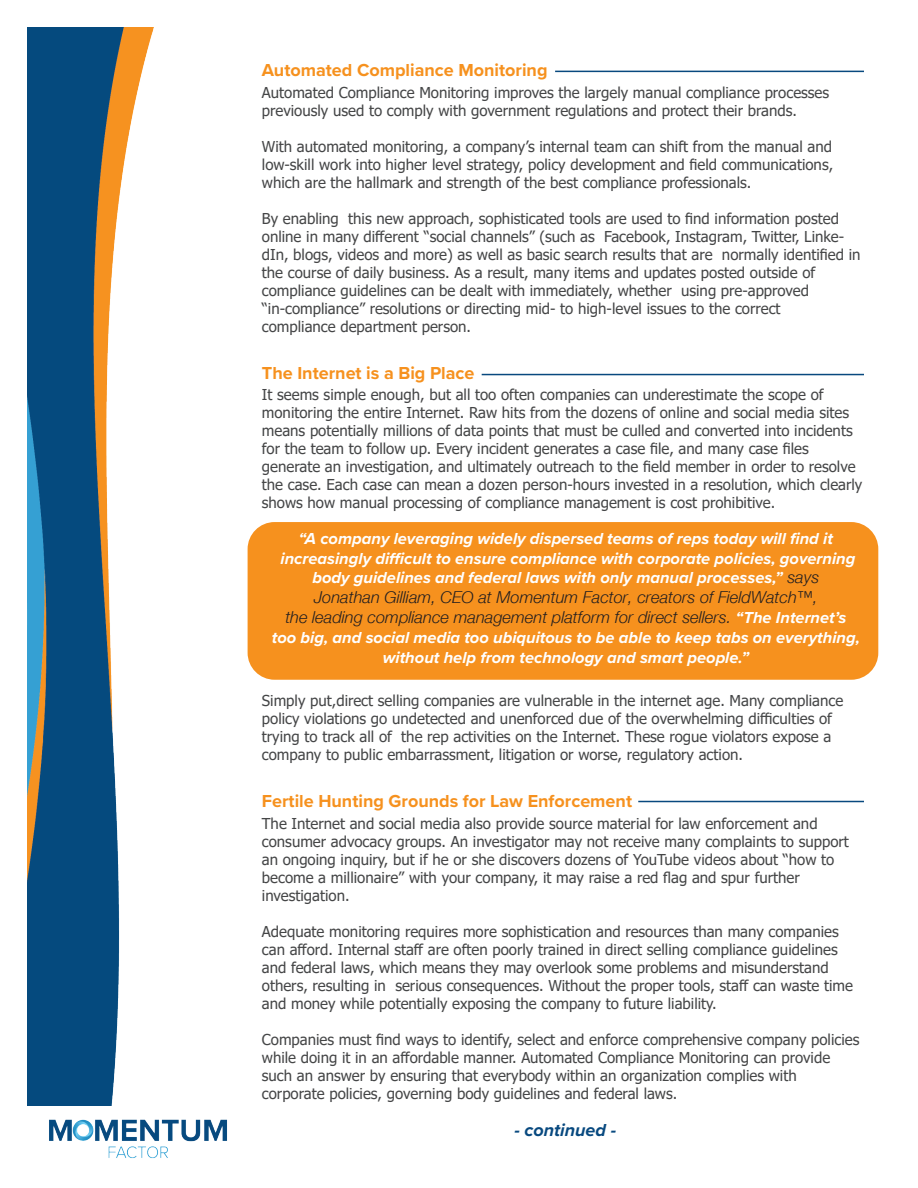
<style>
.page{position:relative;width:918px;height:1188px;background:#fff}
.page>*{position:absolute;margin:0;border:0;box-sizing:border-box;transform-origin:0 0}
.t1{font:700 18px "Proxima Nova";color:#f6911e}
.t2{font:italic 700 18px "Proxima Nova";color:#08497f}
.t3{font:italic 700 16.5px/19.8px "Proxima Nova";color:#fff;text-align:center}
.t4{font:italic 16.5px/19.8px "Helvetica Neue";color:#231f20;text-align:center}
.t5{font:15px/18px "Tahoma";color:#454647}
.s1{font-family:"Helvetica Neue";font-weight:400;color:#231f20}
.s2{font-family:"Proxima Nova";font-weight:700;color:#fff}
</style>
<div class="page">
<img style="left:27px;top:27px;width:126px;height:1079px">
<img style="left:49px;top:1119px;width:178px;height:39px">
<div style="left:248px;top:522px;width:630px;height:158px;background:#f6911e;border-radius:27px"></div>
<hr style="left:555px;top:71px;width:309px;height:1px;background:#08497f">
<hr style="left:482px;top:374px;width:382px;height:1px;background:#08497f">
<hr style="left:638px;top:801px;width:226px;height:1px;background:#08497f">
<p class="t1" style="left:262px;top:57px;width:287px">Automated Compliance Monitoring</p>
<p class="t5" style="left:262px;top:84px;width:569px">Automated Compliance Monitoring improves the largely manual compliance processes previously used to comply with government regulations and protect their brands.</p>
<p class="t5" style="left:262px;top:138px;width:573px;text-align:justify">With automated monitoring, a company’s internal team can shift from the manual and low-skill work into higher level strategy, policy development and field communications, which are the hallmark and strength of the best compliance professionals.</p>
<p class="t5" style="left:262px;top:210px;width:600px">By enabling this new approach, sophisticated tools are used to find information posted online in many different “social channels” (such as Facebook, Instagram, Twitter, Linke&shy;dIn, blogs, videos and more) as well as basic search results that are normally identified in the course of daily business. As a result, many items and updates posted outside of compliance guidelines can be dealt with immediately, whether using pre-approved “in-compliance” resolutions or directing mid- to high-level issues to the correct<br>compliance department person.</p>
<p class="t1" style="left:262px;top:359px;width:214px">The Internet is a Big Place</p>
<p class="t5" style="left:262px;top:387px;width:602px">It seems simple enough, but all too often companies can underestimate the scope of monitoring the entire Internet. Raw hits from the dozens of online and social media sites means potentially millions of data points that must be culled and converted into incidents for the team to follow up. Every incident generates a case file, and many case files generate an investigation, and ultimately outreach to the field member in order to resolve the case. Each case can mean a dozen person-hours invested in a resolution, which clearly shows how manual processing of compliance management is cost prohibitive.</p>
<p class="t3" style="left:281px;top:528px;width:576px">“A company leveraging widely dispersed teams of reps today will find it increasingly difficult to ensure compliance with corporate policies, governing body guidelines and federal laws with only manual processes,” <span class="s1">says</span></p>
<p class="t4" style="left:285px;top:587px;width:563px">Jonathan Gilliam, CEO at Momentum Factor, creators of FieldWatch™,<br>the leading compliance management platform for direct sellers. <span class="s2">“The Internet’s</span></p>
<p class="t3" style="left:272px;top:627px;width:590px">too big, and social media too ubiquitous to be able to keep tabs on everything, without help from technology and smart people.”</p>
<p class="t5" style="left:262px;top:693px;width:583px">Simply put,direct selling companies are vulnerable in the internet age. Many compliance policy violations go undetected and unenforced due of the overwhelming difficulties of trying to track all of the rep activities on the Internet. These rogue violators expose a company to public embarrassment, litigation or worse, regulatory action.</p>
<p class="t1" style="left:262px;top:788px;width:372px">Fertile Hunting Grounds for Law Enforcement</p>
<p class="t5" style="left:262px;top:815px;width:589px">The Internet and social media also provide source material for law enforcement and consumer advocacy groups. An investigator may not receive many complaints to support an ongoing inquiry, but if he or she discovers dozens of YouTube videos about “how to become a millionaire” with your company, it may raise a red flag and spur further investigation.</p>
<p class="t5" style="left:262px;top:923px;width:593px">Adequate monitoring requires more sophistication and resources than many companies can afford. Internal staff are often poorly trained in direct selling compliance guidelines and federal laws, which means they may overlook some problems and misunderstand others, resulting in serious consequences. Without the proper tools, staff can waste time and money while potentially exposing the company to future liability.</p>
<p class="t5" style="left:262px;top:1031px;width:599px">Companies must find ways to identify, select and enforce comprehensive company policies while doing it in an affordable manner. Automated Compliance Monitoring can provide such an answer by ensuring that everybody within an organization complies with corporate policies, governing body guidelines and federal laws.</p>
<p class="t2" style="left:514px;top:1117px;width:103px">- continued -</p>
</div>
